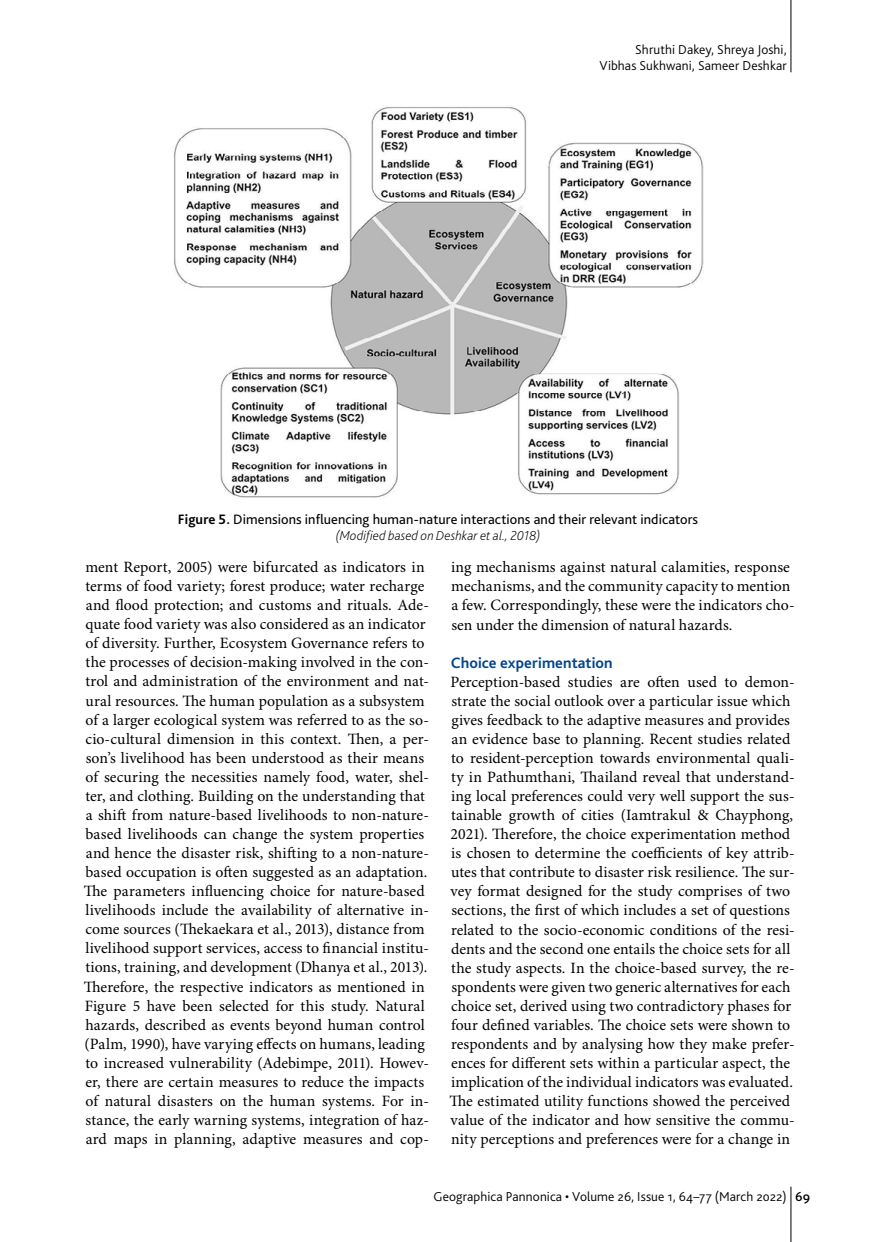
<style>
.page{position:relative;width:876px;height:1242px;background:#fff}
.page>*{position:absolute;margin:0;border:0;box-sizing:border-box;transform-origin:0 0}
.t1{font:15.75px/19px "Minion Pro";letter-spacing:.005em;color:#000}
.t2{font:700 15.75px "Bliss Pro";letter-spacing:.005em;color:#00448f}
.t3{font:14.25px "Bliss Pro";letter-spacing:.005em;color:#000}
.t4{font:300 13.5px/16.2px "Bliss Pro";letter-spacing:.01em;color:#000;text-align:right}
.t5{font:italic 200 13.5px "Bliss Pro";letter-spacing:.005em;color:#000}
.s1{font-weight:700}
.s2{font-weight:500}
</style>
<div class="page">
<hr style="left:791px;top:0;width:1px;height:72px;background:#000">
<hr style="left:791px;top:1186px;width:1px;height:56px;background:#000">
<img style="left:174px;top:107px;width:530px;height:391px">
<p class="t4" style="left:599px;top:41px;width:189px">Shruthi Dakey, Shreya Joshi,<br>Vibhas Sukhwani, Sameer Deshkar</p>
<p class="t3" style="left:178px;top:510px;width:522px"><span class="s1">Figure 5.</span> Dimensions influencing human-nature interactions and their relevant indicators</p>
<p class="t5" style="left:335px;top:527px;width:206px">(Modified based on Deshkar et al., 2018)</p>
<p class="t1" style="left:84px;top:558px;width:347px">ment Report, 2005) were bifurcated as indicators in terms of food variety; forest produce; water recharge and flood protection; and customs and rituals. Ade&shy;quate food variety was also considered as an indicator of diversity. Further, Ecosystem Governance refers to the processes of decision-making involved in the con&shy;trol and administration of the environment and nat&shy;ural resources. The human population as a subsystem of a larger ecological system was referred to as the so&shy;cio-cultural dimension in this context. Then, a per&shy;son’s livelihood has been understood as their means of securing the necessities namely food, water, shel&shy;ter, and clothing. Building on the understanding that a shift from nature-based livelihoods to non-nature&shy;based livelihoods can change the system properties and hence the disaster risk, shifting to a non-nature&shy;based occupation is often suggested as an adaptation.<br>The parameters influencing choice for nature-based livelihoods include the availability of alternative in&shy;come sources (Thekaekara et al., 2013), distance from livelihood support services, access to financial institu&shy;tions, training, and development (Dhanya et al., 2013).<br>Therefore, the respective indicators as mentioned in Figure 5 have been selected for this study. Natural hazards, described as events beyond human control (Palm, 1990), have varying effects on humans, leading to increased vulnerability (Adebimpe, 2011). Howev&shy;er, there are certain measures to reduce the impacts of natural disasters on the human systems. For in&shy;stance, the early warning systems, integration of haz&shy;ard maps in planning, adaptive measures and cop-</p>
<p class="t1" style="left:451px;top:558px;width:345px">ing mechanisms against natural calamities, response mechanisms, and the community capacity to mention a few. Correspondingly, these were the indicators cho&shy;sen under the dimension of natural hazards.</p>
<p class="t2" style="left:451px;top:652px;width:163px">Choice experimentation</p>
<p class="t1" style="left:449px;top:673px;width:347px">Perception-based studies are often used to demon&shy;strate the social outlook over a particular issue which gives feedback to the adaptive measures and provides an evidence base to planning. Recent studies related to resident-perception towards environmental quali&shy;ty in Pathumthani, Thailand reveal that understand&shy;ing local preferences could very well support the sus&shy;tainable growth of cities (Iamtrakul &amp; Chayphong, 2021). Therefore, the choice experimentation method is chosen to determine the coefficients of key attrib&shy;utes that contribute to disaster risk resilience. The sur&shy;vey format designed for the study comprises of two sections, the first of which includes a set of questions related to the socio-economic conditions of the resi&shy;dents and the second one entails the choice sets for all the study aspects. In the choice-based survey, the re&shy;spondents were given two generic alternatives for each choice set, derived using two contradictory phases for four defined variables. The choice sets were shown to respondents and by analysing how they make prefer&shy;ences for different sets within a particular aspect, the implication of the individual indicators was evaluated.<br>The estimated utility functions showed the perceived value of the indicator and how sensitive the commu&shy;nity perceptions and preferences were for a change in</p>
<p class="t4" style="left:434px;top:1187px;width:378px">Geographica Pannonica • Volume 26, Issue 1, 64–77 (March 2022) <span class="s2">69</span></p>
</div>
